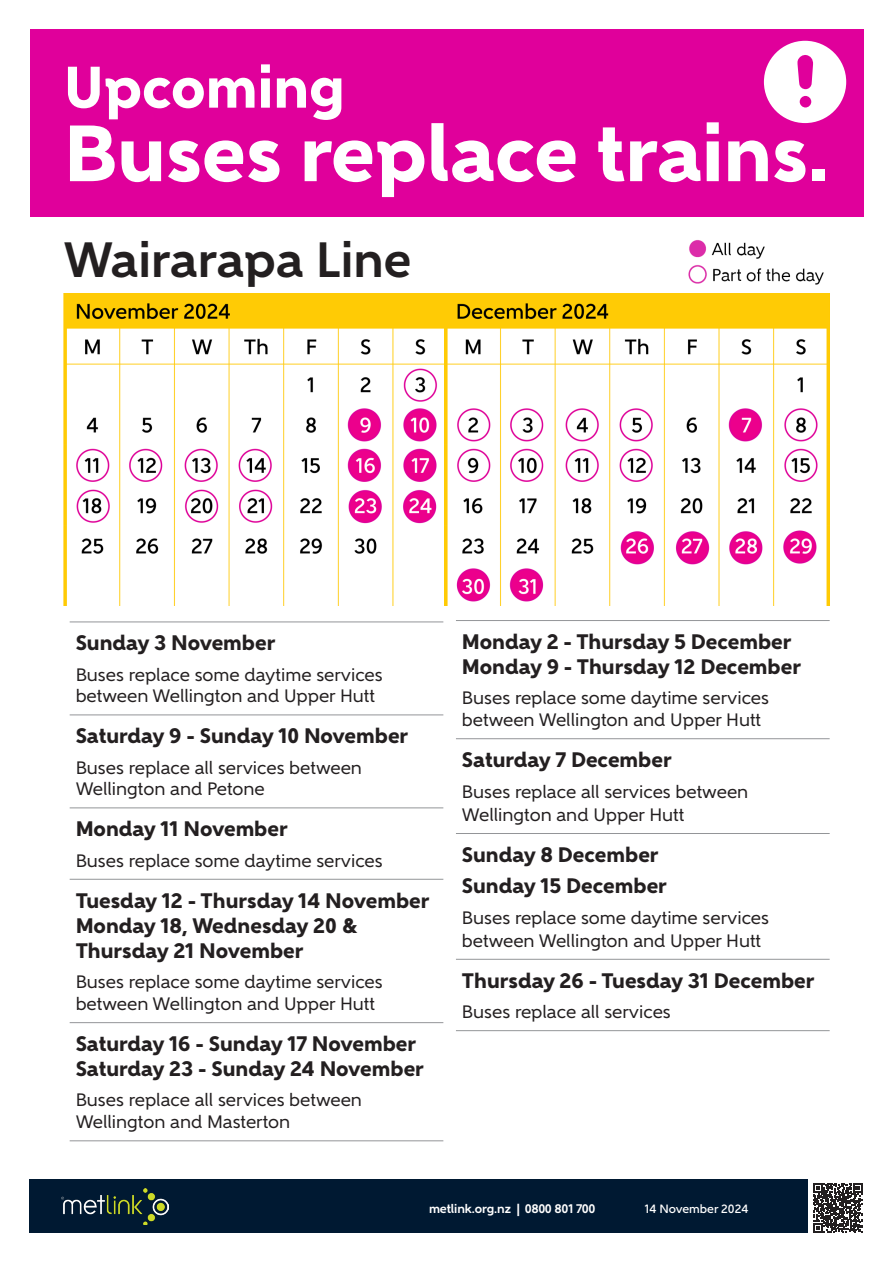
<style>
.page{position:relative;width:893px;height:1263px;background:#fff}
.page>*{position:absolute;margin:0;border:0;box-sizing:border-box;transform-origin:0 0}
.t1{font:800 79.5px "Gentleman 900";color:#fff}
.t2{font:800 58.5px "Gentleman 900";color:#fff}
.t3{font:700 49.5px "Gentleman 800";color:#231f20}
.t4{font:800 21px/25.2px "Gentleman 900";color:#231f20}
.t5{font:18px/21.6px "Gentleman 600";color:#231f20}
.t6{font:700 12.45px "Gentleman 800";letter-spacing:-.015em;color:#fff}
.t7{font:500 12px "Gentleman 700";color:#fff}
</style>
<div class="page">
<div style="left:30px;top:30px;width:833px;height:187px;background:#e0009b"></div>
<div style="left:764px;top:41px;width:82px;height:82px;background:#fff;border-radius:50%"></div>
<div style="left:800px;top:96px;width:11px;height:12px;background:#e0009b;border-radius:50%"></div>
<svg style="left:797px;top:55px;width:16px;height:34px"></svg>
<img style="left:64px;top:293px;width:381px;height:313px">
<img style="left:445px;top:293px;width:384px;height:313px">
<div style="left:30px;top:1180px;width:778px;height:53px;background:#001932"></div>
<img style="left:62px;top:1188px;width:106px;height:37px">
<hr style="left:456px;top:620px;width:374px;height:1px;background:#939598">
<hr style="left:456px;top:738px;width:374px;height:1px;background:#939598">
<hr style="left:456px;top:833px;width:374px;height:1px;background:#939598">
<hr style="left:456px;top:959px;width:374px;height:1px;background:#939598">
<hr style="left:456px;top:1030px;width:374px;height:1px;background:#939598">
<svg style="left:813px;top:1183px;width:49px;height:49px"></svg>
<img style="left:688px;top:240px;width:136px;height:45px">
<hr style="left:70px;top:621px;width:373px;height:1px;background:#939598">
<hr style="left:70px;top:714px;width:373px;height:1px;background:#939598">
<hr style="left:70px;top:807px;width:373px;height:1px;background:#939598">
<hr style="left:70px;top:879px;width:373px;height:1px;background:#939598">
<hr style="left:70px;top:1022px;width:373px;height:1px;background:#939598">
<hr style="left:70px;top:1140px;width:373px;height:1px;background:#939598">
<p class="t2" style="left:64px;top:51px;width:283px">Upcoming</p>
<p class="t1" style="left:64px;top:105px;width:767px">Buses replace trains.</p>
<p class="t3" style="left:64px;top:230px;width:349px">Wairarapa Line</p>
<p class="t4" style="left:76px;top:630px;width:201px">Sunday 3 November</p>
<p class="t5" style="left:76px;top:663px;width:309px">Buses replace some daytime services between Wellington and Upper Hutt</p>
<p class="t4" style="left:76px;top:723px;width:334px">Saturday 9 - Sunday 10 November</p>
<p class="t5" style="left:76px;top:756px;width:288px">Buses replace all services between<br>Wellington and Petone</p>
<p class="t4" style="left:76px;top:816px;width:214px">Monday 11 November</p>
<p class="t5" style="left:76px;top:849px;width:309px">Buses replace some daytime services</p>
<p class="t4" style="left:76px;top:888px;width:355px">Tuesday 12 - Thursday 14 November<br>Monday 18, Wednesday 20 &amp;<br>Thursday 21 November</p>
<p class="t5" style="left:76px;top:971px;width:309px">Buses replace some daytime services between Wellington and Upper Hutt</p>
<p class="t4" style="left:76px;top:1031px;width:350px">Saturday 16 - Sunday 17 November<br>Saturday 23 - Sunday 24 November</p>
<p class="t5" style="left:76px;top:1089px;width:288px">Buses replace all services between<br>Wellington and Masterton</p>
<p class="t4" style="left:462px;top:629px;width:341px">Monday 2 - Thursday 5 December<br>Monday 9 - Thursday 12 December</p>
<p class="t5" style="left:462px;top:687px;width:309px">Buses replace some daytime services between Wellington and Upper Hutt</p>
<p class="t4" style="left:462px;top:747px;width:211px">Saturday 7 December</p>
<p class="t5" style="left:462px;top:781px;width:288px;line-height:22.5px">Buses replace all services between<br>Wellington and Upper Hutt</p>
<p class="t4" style="left:462px;top:842px;width:198px">Sunday 8 December</p>
<p class="t4" style="left:462px;top:873px;width:206px">Sunday 15 December</p>
<p class="t5" style="left:462px;top:906px;width:309px;line-height:22.5px">Buses replace some daytime services between Wellington and Upper Hutt</p>
<p class="t4" style="left:462px;top:968px;width:354px">Thursday 26 - Tuesday 31 December</p>
<p class="t5" style="left:462px;top:1001px;width:210px">Buses replace all services</p>
<p class="t6" style="left:429px;top:1201px;width:168px">metlink.org.nz | 0800 801 700</p>
<p class="t7" style="left:645px;top:1202px;width:105px">14 November 2024</p>
</div>
